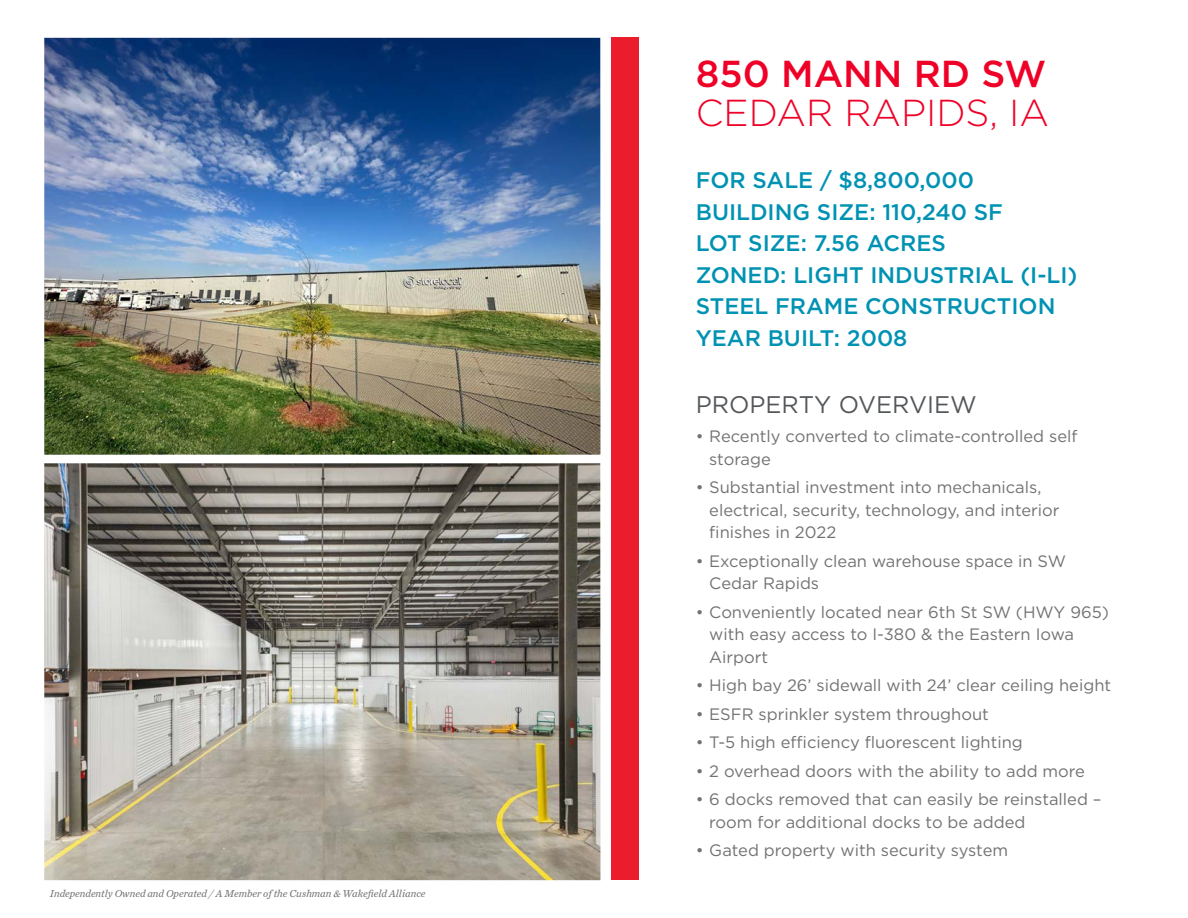
<style>
.page{position:relative;width:1188px;height:918px;background:#fff}
.page>*{position:absolute;margin:0;border:0;box-sizing:border-box;transform-origin:0 0}
.t1{font:300 37.5px "Gotham";color:#ef0027}
.t2{font:500 37.5px "Gotham";color:#ef0027}
.t3{font:24px "Gotham";color:#54575a}
.t4{font:500 22.5px "Gotham";color:#0092b3}
.t5{font:16.5px/22.5px "Gotham";color:#717271}
.disclaimer{font:italic 10.5px "Chronicle Text G2";color:#717271}
</style>
<div class="page">
<img style="left:44px;top:38px;width:556px;height:417px">
<div style="left:611px;top:38px;width:28px;height:842px;background:#eb1c2c"></div>
<img style="left:44px;top:463px;width:556px;height:417px">
<p class="disclaimer" style="left:50px;top:886px;width:377px">Independently Owned and Operated / A Member of the Cushman &amp; Wakefield Alliance</p>
<p class="t2" style="left:696px;top:49px;width:352px">850 MANN RD SW</p>
<p class="t1" style="left:696px;top:89px;width:355px">CEDAR RAPIDS, IA</p>
<p class="t4" style="left:696px;top:165px;width:280px">FOR SALE / $8,800,000</p>
<p class="t4" style="left:696px;top:197px;width:309px">BUILDING SIZE: 110,240 SF</p>
<p class="t4" style="left:696px;top:228px;width:252px">LOT SIZE: 7.56 ACRES</p>
<p class="t4" style="left:696px;top:260px;width:383px">ZONED: LIGHT INDUSTRIAL (I-LI)</p>
<p class="t4" style="left:696px;top:291px;width:361px">STEEL FRAME CONSTRUCTION</p>
<p class="t4" style="left:696px;top:323px;width:213px">YEAR BUILT: 2008</p>
<p class="t3" style="left:696px;top:390px;width:282px">PROPERTY OVERVIEW</p>
<p class="t5" style="left:709px;top:425px;width:370px;text-indent:-14px">• Recently converted to climate-controlled self storage</p>
<p class="t5" style="left:709px;top:476px;width:352px;text-indent:-14px">• Substantial investment into mechanicals, electrical, security, technology, and interior finishes in 2022</p>
<p class="t5" style="left:709px;top:549px;width:358px;text-indent:-14px">• Exceptionally clean warehouse space in SW<br>Cedar Rapids</p>
<p class="t5" style="left:709px;top:600px;width:401px;text-indent:-14px">• Conveniently located near 6th St SW (HWY 965) with easy access to I-380 &amp; the Eastern Iowa<br>Airport</p>
<p class="t5" style="left:696px;top:674px;width:417px">• High bay 26’ sidewall with 24’ clear ceiling height</p>
<p class="t5" style="left:696px;top:702px;width:295px">• ESFR sprinkler system throughout</p>
<p class="t5" style="left:696px;top:731px;width:329px">• T-5 high efficiency fluorescent lighting</p>
<p class="t5" style="left:696px;top:759px;width:391px">• 2 overhead doors with the ability to add more</p>
<p class="t5" style="left:709px;top:788px;width:394px;text-indent:-14px">• 6 docks removed that can easily be reinstalled – room for additional docks to be added</p>
<p class="t5" style="left:696px;top:839px;width:314px">• Gated property with security system</p>
</div>
